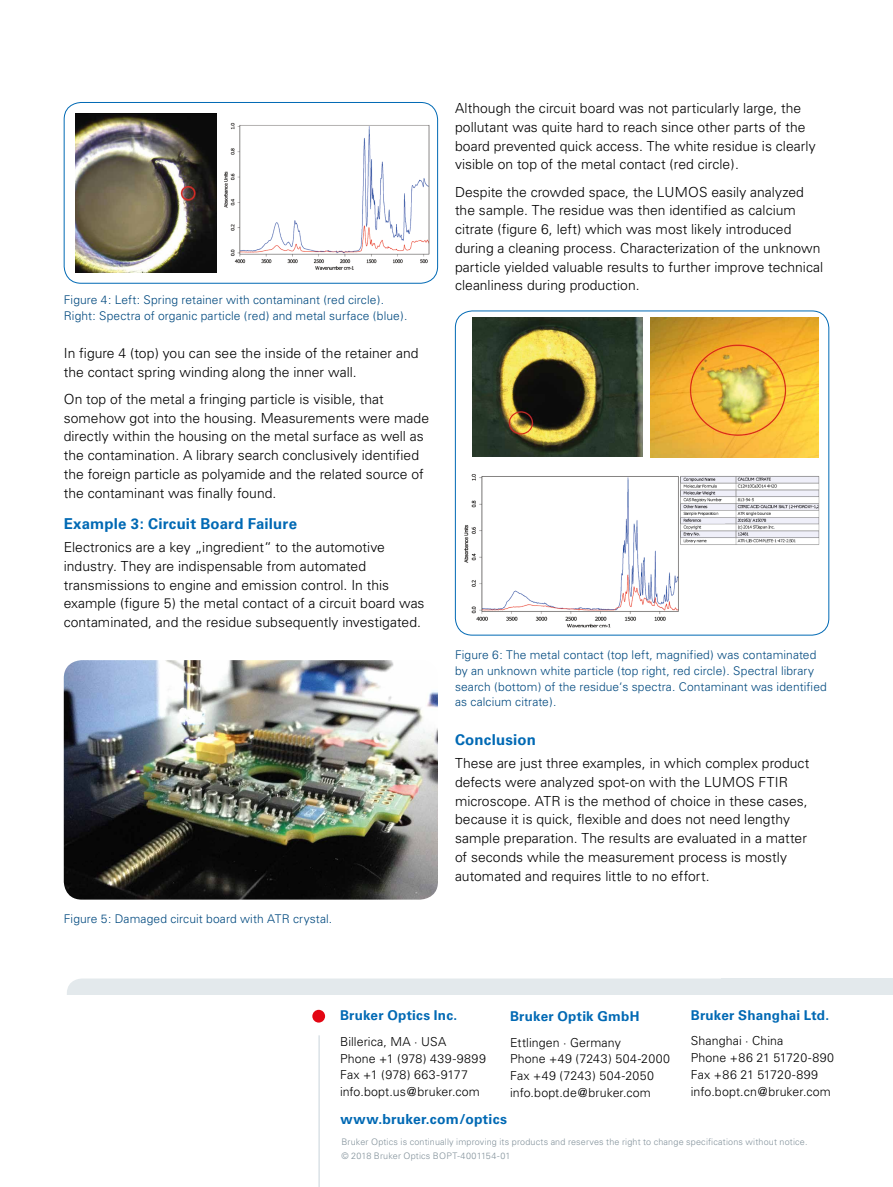
<style>
.page{position:relative;width:893px;height:1187px;background:#fff}
.page>*{position:absolute;margin:0;border:0;box-sizing:border-box;transform-origin:0 0}
.t1{font:700 15px "Univers";letter-spacing:.015em;color:#0069b4}
.t2{font:300 13.8px/18.8px "Univers";color:#000}
.t3{font:700 13.8px "Univers";letter-spacing:.02em;color:#0069b4}
.t4{font:700 13.5px "Univers";letter-spacing:.015em;color:#0069b4}
.t5{font:300 12.3px/17px "Univers";letter-spacing:.01em;color:#000}
.t6{font:300 12px/15.8px "Univers";letter-spacing:.01em;color:#00497f}
.t7{font:300 9px/13.5px "Univers";letter-spacing:.02em;color:#83929b}
</style>
<div class="page">
<div style="left:67px;top:978px;width:756px;height:34px;background:#e3e9ec;border-radius:15px"></div>
<div style="left:721px;top:978px;width:172px;height:34px;background:#e3e9ec"></div>
<div style="left:64px;top:994px;width:829px;height:19px;background:#fff"></div>
<div style="left:312px;top:1009px;width:13px;height:13px;background:#e30613;border-radius:50%"></div>
<hr style="left:319px;top:1035px;width:1px;height:151px;background:#c8d3da">
<div style="left:64px;top:102px;width:374px;height:181px;border:1px solid #0069b4;border-radius:17px"></div>
<img style="left:75px;top:113px;width:142px;height:159px">
<img style="left:224px;top:122px;width:206px;height:147px">
<img style="left:64px;top:660px;width:374px;height:239px">
<div style="left:455px;top:310px;width:374px;height:325px;border:1px solid #0069b4;border-radius:17px"></div>
<img style="left:472px;top:317px;width:170px;height:139px">
<img style="left:651px;top:317px;width:168px;height:140px">
<img style="left:464px;top:474px;width:215px;height:153px">
<img style="left:680px;top:476px;width:140px;height:69px">
<p class="t6" style="left:64px;top:292px;width:345px">Figure 4: Left: Spring retainer with contaminant (red circle).<br>Right: Spectra of organic particle (red) and metal surface (blue).</p>
<p class="t2" style="left:64px;top:343px;width:356px">In figure 4 (top) you can see the inside of the retainer and the contact spring winding along the inner wall.</p>
<p class="t2" style="left:64px;top:389px;width:367px">On top of the metal a fringing particle is visible, that somehow got into the housing. Measurements were made directly within the housing on the metal surface as well as the contamination. A library search conclusively identified the foreign particle as polyamide and the related source of the contaminant was finally found.</p>
<p class="t1" style="left:64px;top:515px;width:235px">Example 3: Circuit Board Failure</p>
<p class="t2" style="left:64px;top:538px;width:362px">Electronics are a key „ingredient“ to the automotive industry. They are indispensable from automated transmissions to engine and emission control. In this example (figure 5) the metal contact of a circuit board was contaminated, and the residue subsequently investigated.</p>
<p class="t6" style="left:64px;top:910px;width:270px">Figure 5: Damaged circuit board with ATR crystal.</p>
<p class="t2" style="left:455px;top:99px;width:362px">Although the circuit board was not particularly large, the pollutant was quite hard to reach since other parts of the board prevented quick access. The white residue is clearly visible on top of the metal contact (red circle).</p>
<p class="t2" style="left:455px;top:182px;width:370px">Despite the crowded space, the LUMOS easily analyzed the sample. The residue was then identified as calcium citrate (figure 6, left) which was most likely introduced during a cleaning process. Characterization of the unknown particle yielded valuable results to further improve technical cleanliness during production.</p>
<p class="t6" style="left:455px;top:647px;width:373px">Figure 6: The metal contact (top left, magnified) was contaminated by an unknown white particle (top right, red circle). Spectral library search (bottom) of the residue‘s spectra. Contaminant was identified as calcium citrate).</p>
<p class="t1" style="left:455px;top:731px;width:83px">Conclusion</p>
<p class="t2" style="left:455px;top:753px;width:356px">These are just three examples, in which complex product defects were analyzed spot-on with the LUMOS FTIR microscope. ATR is the method of choice in these cases, because it is quick, flexible and does not need lengthy sample preparation. The results are evaluated in a matter of seconds while the measurement process is mostly automated and requires little to no effort.</p>
<p class="t4" style="left:340px;top:1007px;width:119px">Bruker Optics Inc.</p>
<p class="t5" style="left:340px;top:1032px;width:147px">Billerica, MA · USA<br>Phone +1 (978) 439-9899<br>Fax +1 (978) 663-9177 info.bopt.us@bruker.com</p>
<p class="t4" style="left:510px;top:1007px;width:131px">Bruker Optik GmbH</p>
<p class="t5" style="left:510px;top:1033px;width:162px">Ettlingen · Germany<br>Phone +49 (7243) 504-2000<br>Fax +49 (7243) 504-2050 info.bopt.de@bruker.com</p>
<p class="t3" style="left:341px;top:1111px;width:168px">www.bruker.com/optics</p>
<p class="t4" style="left:691px;top:1006px;width:140px">Bruker Shanghai Ltd.</p>
<p class="t5" style="left:691px;top:1031px;width:145px">Shanghai · China<br>Phone +86 21 51720-890<br>Fax +86 21 51720-899 info.bopt.cn@bruker.com</p>
<p class="t7" style="left:341px;top:1135px;width:468px">Bruker Optics is continually improving its products and reserves the right to change specifications without notice. © 2018 Bruker Optics BOPT-4001154-01</p>
</div>
